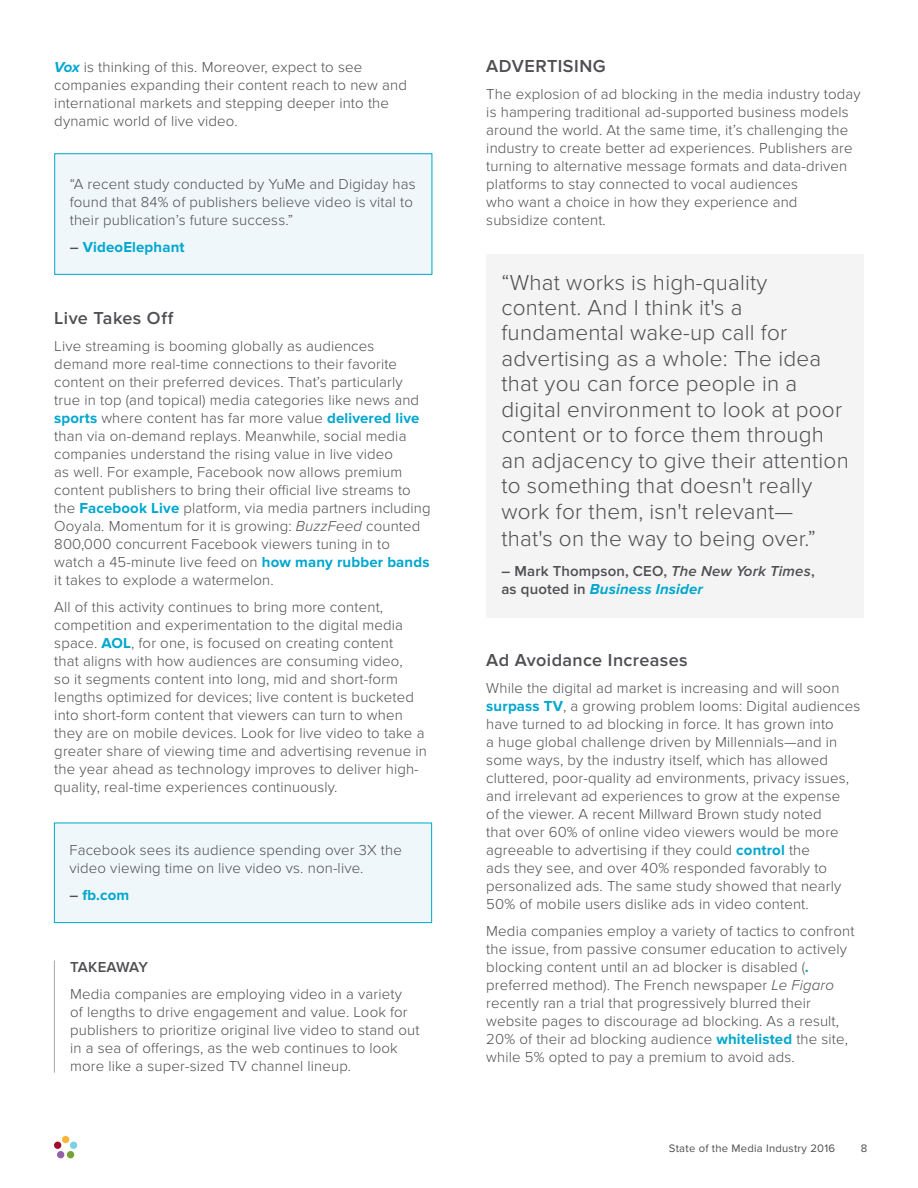
<style>
.page{position:relative;width:918px;height:1188px;background:#fff}
.page>*{position:absolute;margin:0;border:0;box-sizing:border-box;transform-origin:0 0}
.t1{font:300 22.5px/25.7px "Proxima Nova";letter-spacing:.01em;color:#4f4e52}
.t2{font:600 18px "Proxima Nova";letter-spacing:.02em;color:#4f4e52}
.t3{font:300 15px/18px "Proxima Nova";letter-spacing:.01em;color:#4f4e52}
.t4{font:600 15px/18px "Proxima Nova";letter-spacing:.01em;color:#4f4e52}
.t5{font:700 15px "Proxima Nova";letter-spacing:.01em;color:#00a7ce}
.t6{font:600 15px "Proxima Nova";letter-spacing:-.035em;color:#4f4e52}
.t7{font:11.25px "Proxima Nova";letter-spacing:.02em;color:#4f4e52}
.s1{font-weight:700;font-style:italic;color:#00a7ce}
.s2{font-weight:600;color:#4f4e52}
.s3{font-weight:700;color:#00a7ce}
.s4{font-style:italic}
</style>
<div class="page">
<div style="left:62px;top:1136px;width:7px;height:7px;background:#fcb53b;border-radius:50%"></div>
<div style="left:54px;top:1142px;width:7px;height:7px;background:#a00c30;border-radius:50%"></div>
<div style="left:57px;top:1151px;width:7px;height:7px;background:#9361a9;border-radius:50%"></div>
<div style="left:67px;top:1151px;width:7px;height:7px;background:#74a333;border-radius:50%"></div>
<div style="left:70px;top:1142px;width:7px;height:7px;background:#7ad0e4;border-radius:50%"></div>
<div style="left:54px;top:153px;width:378px;height:122px;background:#eff7fa;border:1px solid #00a7ce"></div>
<div style="left:54px;top:823px;width:378px;height:100px;background:#eff7fa;border:1px solid #00a7ce"></div>
<hr style="left:54px;top:960px;width:1px;height:113px;background:#4f4e52">
<div style="left:486px;top:254px;width:378px;height:364px;background:#f4f4f4"></div>
<p class="t3" style="left:54px;top:58px;width:354px"><span class="s1">Vox</span> is thinking of this. Moreover, expect to see companies expanding their content reach to new and international markets and stepping deeper into the dynamic world of live video.</p>
<p class="t3" style="left:70px;top:175px;width:347px">“A recent study conducted by YuMe and Digiday has found that 84% of publishers believe video is vital to their publication’s future success.”</p>
<p class="t5" style="left:70px;top:238px;width:116px"><span class="s2">–</span> VideoElephant</p>
<p class="t2" style="left:54px;top:308px;width:121px">Live Takes Off</p>
<p class="t3" style="left:54px;top:337px;width:378px">Live streaming is booming globally as audiences demand more real-time connections to their favorite content on their preferred devices. That’s particularly true in top (and topical) media categories like news and <span class="s3">sports</span> where content has far more value <span class="s3">delivered live </span>than via on-demand replays. Meanwhile, social media companies understand the rising value in live video<br>as well. For example, Facebook now allows premium content publishers to bring their official live streams to the <span class="s3">Facebook Live</span> platform, via media partners including Ooyala. Momentum for it is growing: <span class="s4">BuzzFeed</span> counted 800,000 concurrent Facebook viewers tuning in to watch a 45-minute live feed on <span class="s3">how many rubber bands </span>it takes to explode a watermelon.</p>
<p class="t3" style="left:54px;top:598px;width:374px">All of this activity continues to bring more content, competition and experimentation to the digital media space. <span class="s3">AOL</span>, for one, is focused on creating content<br>that aligns with how audiences are consuming video,<br>so it segments content into long, mid and short-form lengths optimized for devices; live content is bucketed into short-form content that viewers can turn to when they are on mobile devices. Look for live video to take a greater share of viewing time and advertising revenue in the year ahead as technology improves to deliver high&shy;quality, real-time experiences continuously.</p>
<p class="t3" style="left:69px;top:841px;width:334px">Facebook sees its audience spending over 3X the video viewing time on live video vs. non-live.</p>
<p class="t5" style="left:69px;top:886px;width:61px"><span class="s2">–</span> fb.com</p>
<p class="t6" style="left:70px;top:958px;width:79px">TAKEAWAY</p>
<p class="t3" style="left:70px;top:985px;width:351px">Media companies are employing video in a variety<br>of lengths to drive engagement and value. Look for publishers to prioritize original live video to stand out in a sea of offerings, as the web continues to look more like a super-sized TV channel lineup.</p>
<p class="t2" style="left:486px;top:56px;width:121px">ADVERTISING</p>
<p class="t3" style="left:486px;top:85px;width:376px">The explosion of ad blocking in the media industry today is hampering traditional ad-supported business models around the world. At the same time, it’s challenging the industry to create better ad experiences. Publishers are turning to alternative message formats and data-driven platforms to stay connected to vocal audiences<br>who want a choice in how they experience and subsidize content.</p>
<p class="t1" style="left:501px;top:269px;width:349px">“What works is high-quality content. And I think it's a fundamental wake-up call for advertising as a whole: The idea that you can force people in a digital environment to look at poor content or to force them through an adjacency to give their attention to something that doesn't really work for them, isn't relevant— that's on the way to being over.”</p>
<p class="t4" style="left:501px;top:562px;width:315px">– Mark Thompson, CEO, <span class="s4">The New York Times</span>, as quoted in <span class="s1">Business Insider</span></p>
<p class="t2" style="left:486px;top:650px;width:203px">Ad Avoidance Increases</p>
<p class="t3" style="left:486px;top:679px;width:376px">While the digital ad market is increasing and will soon <span class="s3">surpass TV</span>, a growing problem looms: Digital audiences have turned to ad blocking in force. It has grown into<br>a huge global challenge driven by Millennials—and in some ways, by the industry itself, which has allowed cluttered, poor-quality ad environments, privacy issues, and irrelevant ad experiences to grow at the expense<br>of the viewer. A recent Millward Brown study noted<br>that over 60% of online video viewers would be more agreeable to advertising if they could <span class="s3">control</span> the<br>ads they see, and over 40% responded favorably to personalized ads. The same study showed that nearly 50% of mobile users dislike ads in video content.</p>
<p class="t3" style="left:486px;top:922px;width:370px">Media companies employ a variety of tactics to confront the issue, from passive consumer education to actively blocking content until an ad blocker is disabled (<span class="s1">. </span>preferred method). The French newspaper <span class="s4">Le Figaro </span>recently ran a trial that progressively blurred their website pages to discourage ad blocking. As a result, 20% of their ad blocking audience <span class="s3">whitelisted</span> the site, while 5% opted to pay a premium to avoid ads.</p>
<p class="t7" style="left:669px;top:1142px;width:168px">State of the Media Industry 2016</p>
<p class="t7" style="left:861px;top:1142px;width:8px">8</p>
</div>
